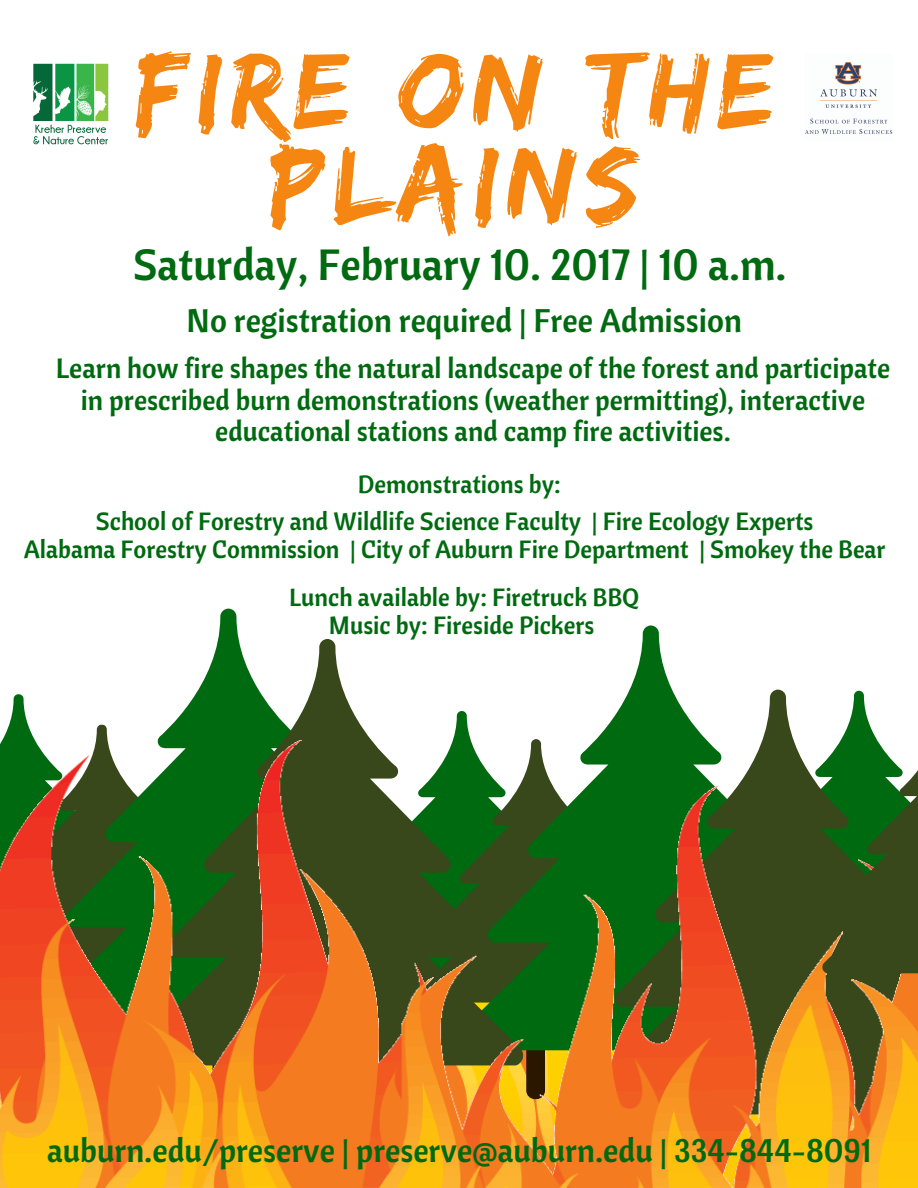
<style>
.page{position:relative;width:918px;height:1188px;background:#fff}
.page>*{position:absolute;margin:0;border:0;box-sizing:border-box;transform-origin:0 0}
.t1{font:112.05px/93.3px "Edo SZ";letter-spacing:.07em;color:#f58611;text-align:center}
.t2{font:43.65px "Cantora One";color:#006a10}
.t3{font:32.7px "Cantora One";color:#006a10}
.t4{font:28.05px/31.5px "Cantora One";color:#006a10;text-align:center}
.t5{font:24.9px/28.2px "Cantora One";color:#006a10;text-align:center}
</style>
<div class="page">
<svg style="left:9px;top:694px;width:19px;height:30px"></svg>
<svg style="left:533px;top:626px;width:247px;height:114px"></svg>
<svg style="left:583px;top:690px;width:283px;height:50px"></svg>
<svg style="left:33px;top:609px;width:206px;height:131px"></svg>
<svg style="left:132px;top:639px;width:339px;height:101px"></svg>
<img style="left:0;top:740px;width:918px;height:448px">
<svg style="left:822px;top:710px;width:96px;height:263px;background:#466e39"></svg>
<img style="left:33px;top:63px;width:76px;height:82px">
<img style="left:805px;top:62px;width:87px;height:72px">
<h1 class="t1" style="left:135px;top:41px;width:640px">FIRE ON THE<br>PLAINS</h1>
<h2 class="t2" style="left:133px;top:237px;width:655px">Saturday, February 10. 2017 | 10 a.m.</h2>
<h3 class="t3" style="left:187px;top:299px;width:557px">No registration required | Free Admission</h3>
<p class="t4" style="left:56px;top:352px;width:836px">Learn how fire shapes the natural landscape of the forest and participate in prescribed burn demonstrations (weather permitting), interactive educational stations and camp fire activities.</p>
<p class="t5" style="left:358px;top:469px;width:204px">Demonstrations by:</p>
<p class="t5" style="left:24px;top:506px;width:863px">School of Forestry and Wildlife Science Faculty | Fire Ecology Experts<br>Alabama Forestry Commission | City of Auburn Fire Department | Smokey the Bear</p>
<p class="t5" style="left:289px;top:583px;width:351px">Lunch available by: Firetruck BBQ<br>Music by: Fireside Pickers</p>
<h3 class="t3" style="left:47px;top:1129px;width:826px">auburn.edu/preserve | preserve@auburn.edu | 334-844-8091</h3>
</div>
